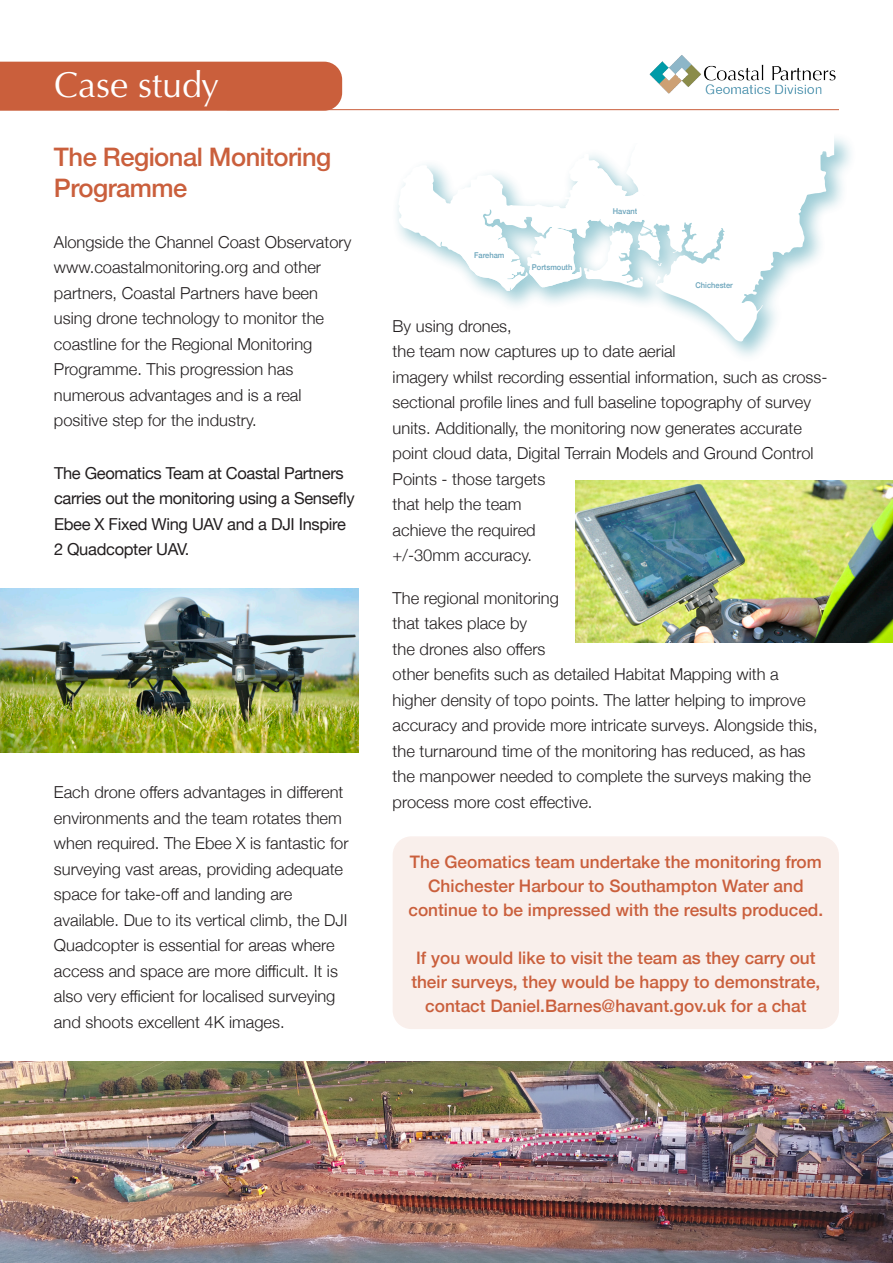
<style>
.page{position:relative;width:893px;height:1263px;background:#fff}
.page>*{position:absolute;margin:0;border:0;box-sizing:border-box;transform-origin:0 0}
.t1{font:36px "Optima";color:#fff}
.t2{font:500 25.5px/30.6px "Helvetica Neue";letter-spacing:-.02em;color:#ca5f3c}
.t3{font:500 17.25px/24px "Helvetica Neue";color:#ca5f3c;text-align:center}
.t4{font:300 16.5px/25.5px "Helvetica Neue";color:#231f20}
.t5{font:16.5px/25.5px "Helvetica Neue";letter-spacing:-.02em;color:#231f20}
.t6{font:500 7.95px "Helvetica Neue";color:#6aa4bb;scale:.94 1}
</style>
<div class="page">
<div style="left:391px;top:132px;width:466px;height:232px;background:#007c95;opacity:.5"></div>
<svg style="left:398px;top:139px;width:436px;height:203px"></svg>
<div style="left:630px;top:128px;width:204px;height:15px;background:#fff"></div>
<img style="left:0;top:1061px;width:893px;height:202px">
<div style="left:0;top:62px;width:342px;height:49px;background:#ca5f3c"></div>
<hr style="left:227px;top:109px;width:612px;height:1px;background:#ca5f3c">
<img style="left:0;top:589px;width:358px;height:163px">
<img style="left:649px;top:55px;width:187px;height:40px">
<div style="left:393px;top:837px;width:445px;height:191px;background:#f9efeb;border-radius:18px"></div>
<div style="left:393px;top:836px;width:446px;height:193px;border:2px solid #ca5f3c;border-radius:18px"></div>
<img style="left:575px;top:481px;width:318px;height:161px">
<p class="t1" style="left:54px;top:64px;width:167px">Case study</p>
<p class="t2" style="left:54px;top:139px;width:279px">The Regional Monitoring<br>Programme</p>
<p class="t4" style="left:54px;top:228px;width:299px">Alongside the Channel Coast Observatory www.coastalmonitoring.org and other partners, Coastal Partners have been using drone technology to monitor the coastline for the Regional Monitoring Programme. This progression has numerous advantages and is a real positive step for the industry.</p>
<p class="t5" style="left:54px;top:461px;width:302px">The Geomatics Team at Coastal Partners carries out the monitoring using a Sensefly Ebee X Fixed Wing UAV and a DJI Inspire 2 Quadcopter UAV.</p>
<p class="t4" style="left:54px;top:778px;width:296px">Each drone offers advantages in different environments and the team rotates them when required. The Ebee X is fantastic for surveying vast areas, providing adequate space for take-off and landing are available. Due to its vertical climb, the DJI Quadcopter is essential for areas where access and space are more difficult. It is also very efficient for localised surveying and shoots excellent 4K images.</p>
<p class="t6" style="left:474px;top:249px;width:34px">Fareham</p>
<p class="t6" style="left:532px;top:261px;width:45px">Portsmouth</p>
<p class="t6" style="left:613px;top:205px;width:28px">Havant</p>
<p class="t6" style="left:695px;top:279px;width:41px">Chichester</p>
<p class="t4" style="left:393px;top:312px;width:121px">By using drones,</p>
<p class="t4" style="left:393px;top:337px;width:285px">the team now captures up to date aerial</p>
<p class="t4" style="left:393px;top:363px;width:436px">imagery whilst recording essential information, such as cross&shy;sectional profile lines and full baseline topography of survey units. Additionally, the monitoring now generates accurate point cloud data, Digital Terrain Models and Ground Control Points - those targets<br>that help the team<br>achieve the required</p>
<p class="t4" style="left:393px;top:541px;width:141px">+/-30mm accuracy.</p>
<p class="t4" style="left:393px;top:584px;width:427px">The regional monitoring<br>that takes place by<br>the drones also offers<br>other benefits such as detailed Habitat Mapping with a higher density of topo points. The latter helping to improve accuracy and provide more intricate surveys. Alongside this, the turnaround time of the monitoring has reduced, as has the manpower needed to complete the surveys making the process more cost effective.</p>
<p class="t3" style="left:408px;top:848px;width:416px">The Geomatics team undertake the monitoring from<br>Chichester Harbour to Southampton Water and continue to be impressed with the results produced.</p>
<p class="t3" style="left:411px;top:944px;width:411px;text-align:left">If you would like to visit the team as they carry out their surveys, they would be happy to demonstrate,</p>
<p class="t3" style="left:425px;top:992px;width:383px">contact Daniel.Barnes@havant.gov.uk for a chat</p>
</div>
